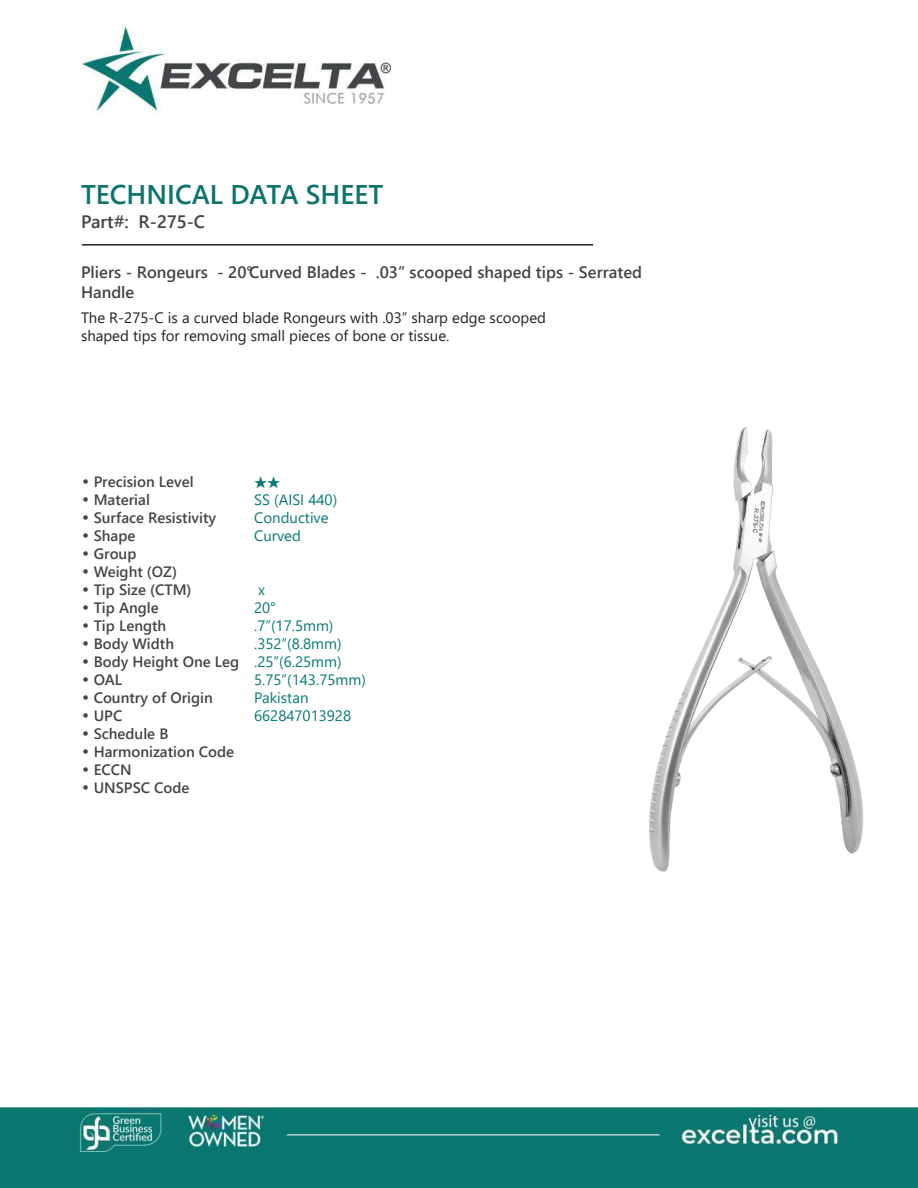
<style>
.page{position:relative;width:918px;height:1188px;background:#fff}
.page>*{position:absolute;margin:0;border:0;box-sizing:border-box;transform-origin:0 0}
.t1{font:700 27px "Yu Gothic UI";color:#0d746d}
.t2{font:700 18px "Yu Gothic UI";color:#424546}
.t3{font:700 16.5px/19.8px "Yu Gothic UI";color:#424546}
.t4{font:700 15px "Yu Gothic UI";color:#424546}
.t5{font:15px/18px "Yu Gothic UI";color:#221f1f}
.t6{font:15px "Yu Gothic UI";color:#087875}
.s1{font-family:"Century Gothic";font-weight:400}
.s2{font-weight:400;color:#087875}
</style>
<div class="page">
<img style="left:0;top:24px;width:918px;height:1164px">
<hr style="left:82px;top:244px;width:511px;height:2px;background:#221f1f">
<img style="left:608px;top:427px;width:270px;height:451px">
<svg style="left:254px;top:476px;width:26px;height:12px"></svg>
<h1 class="t1" style="left:81px;top:178px;width:304px">TECHNICAL DATA SHEET</h1>
<p class="t2" style="left:81px;top:215px;width:126px">Part#: R-275-C</p>
<p class="t3" style="left:81px;top:264px;width:563px">Pliers - Rongeurs - 20°Curved Blades - .03” scooped shaped tips - Serrated<br>Handle</p>
<p class="t5" style="left:81px;top:310px;width:467px">The R-275-C is a curved blade Rongeurs with .03” sharp edge scooped shaped tips for removing small pieces of bone or tissue.</p>
<p class="t4" style="left:81px;top:475px;width:114px"><span class="s1">•</span> Precision Level</p>
<p class="t4" style="left:81px;top:493px;width:70px"><span class="s1">•</span> Material</p>
<p class="t6" style="left:254px;top:493px;width:85px">SS (AISI 440)</p>
<p class="t4" style="left:81px;top:511px;width:137px"><span class="s1">•</span> Surface Resistivity</p>
<p class="t6" style="left:254px;top:511px;width:76px">Conductive</p>
<p class="t4" style="left:81px;top:529px;width:56px"><span class="s1">•</span> Shape</p>
<p class="t6" style="left:254px;top:529px;width:48px">Curved</p>
<p class="t4" style="left:81px;top:547px;width:57px"><span class="s1">•</span> Group</p>
<p class="t4" style="left:81px;top:565px;width:98px"><span class="s1">•</span> Weight (OZ)</p>
<p class="t4" style="left:81px;top:583px;width:112px"><span class="s1">•</span> Tip Size (CTM)</p>
<p class="t6" style="left:258px;top:583px;width:8px">x</p>
<p class="t4" style="left:81px;top:601px;width:79px"><span class="s1">•</span> Tip Angle</p>
<p class="t6" style="left:254px;top:601px;width:23px">20°</p>
<p class="t4" style="left:81px;top:619px;width:87px"><span class="s1">•</span> Tip Length</p>
<p class="t6" style="left:254px;top:619px;width:81px">.7”(17.5mm)</p>
<p class="t4" style="left:81px;top:637px;width:95px"><span class="s1">•</span> Body Width</p>
<p class="t6" style="left:254px;top:637px;width:89px">.352”(8.8mm)</p>
<p class="t4" style="left:81px;top:655px;width:262px"><span class="s1">•</span> Body Height One Leg <span class="s2">.25”(6.25mm)</span></p>
<p class="t4" style="left:81px;top:673px;width:43px"><span class="s1">•</span> OAL</p>
<p class="t6" style="left:254px;top:673px;width:113px">5.75”(143.75mm)</p>
<p class="t4" style="left:81px;top:691px;width:133px"><span class="s1">•</span> Country of Origin</p>
<p class="t6" style="left:254px;top:691px;width:56px">Pakistan</p>
<p class="t4" style="left:81px;top:709px;width:43px"><span class="s1">•</span> UPC</p>
<p class="t6" style="left:254px;top:709px;width:99px">662847013928</p>
<p class="t4" style="left:81px;top:727px;width:89px"><span class="s1">•</span> Schedule B</p>
<p class="t4" style="left:81px;top:745px;width:155px"><span class="s1">•</span> Harmonization Code</p>
<p class="t4" style="left:81px;top:763px;width:52px"><span class="s1">•</span> ECCN</p>
<p class="t4" style="left:81px;top:781px;width:110px"><span class="s1">•</span> UNSPSC Code</p>
</div>
